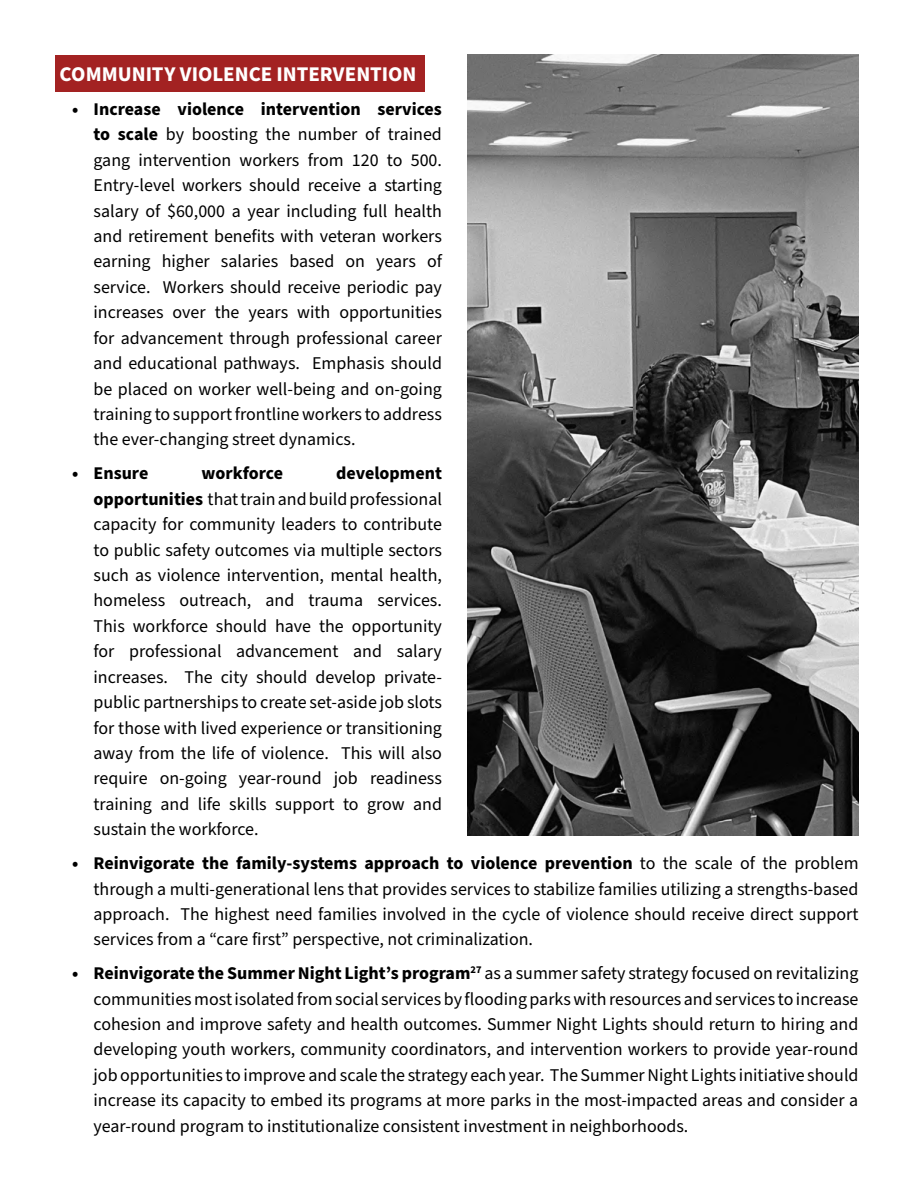
<style>
.page{position:relative;width:918px;height:1188px;background:#fff}
.page>*{position:absolute;margin:0;border:0;box-sizing:border-box;transform-origin:0 0}
.t1{font:700 21px "Source Sans Pro";color:#fff}
.t2{font:18px/25.3px "Source Sans Pro";color:#000;text-align:justify}
.t3{font:700 18px "Source Sans Pro";color:#000}
.s1{font-weight:700}
</style>
<div class="page">
<div style="left:55px;top:55px;width:370px;height:36px;background:#a32222"></div>
<img style="left:468px;top:55px;width:390px;height:780px">
<p class="t1" style="left:60px;top:60px;width:359px">COMMUNITY VIOLENCE INTERVENTION</p>
<p class="t2" style="left:94px;top:97px;width:350px;text-indent:-21px"><span class="s1">• Increase violence intervention services to scale</span> by boosting the number of trained gang intervention workers from 120 to 500.<br>Entry-level workers should receive a starting salary of $60,000 a year including full health and retirement benefits with veteran workers earning higher salaries based on years of service. Workers should receive periodic pay increases over the years with opportunities for advancement through professional career and educational pathways. Emphasis should be placed on worker well-being and on-going training to support frontline workers to address the ever-changing street dynamics.</p>
<p class="t3" style="left:72px;top:461px;width:78px">• Ensure</p>
<p class="t3" style="left:202px;top:461px;width:83px">workforce</p>
<p class="t2" style="left:94px;top:461px;width:350px;text-indent:243px"><span class="s1">development opportunities</span> that train and build professional capacity for community leaders to contribute to public safety outcomes via multiple sectors such as violence intervention, mental health, homeless outreach, and trauma services.<br>This workforce should have the opportunity for professional advancement and salary increases. The city should develop private&shy;public partnerships to create set-aside job slots for those with lived experience or transitioning away from the life of violence. This will also require on-going year-round job readiness training and life skills support to grow and sustain the workforce.</p>
<p class="t2" style="left:94px;top:851px;width:767px;text-indent:-21px"><span class="s1">• Reinvigorate the family-systems approach to violence prevention</span> to the scale of the problem through a multi-generational lens that provides services to stabilize families utilizing a strengths-based approach. The highest need families involved in the cycle of violence should receive direct support services from a “care first” perspective, not criminalization.</p>
<p class="t2" style="left:94px;top:961px;width:767px;text-indent:-21px"><span class="s1">• Reinvigorate the Summer Night Light’s program</span><sup>27</sup> as a summer safety strategy focused on revitalizing communities most isolated from social services by flooding parks with resources and services to increase cohesion and improve safety and health outcomes. Summer Night Lights should return to hiring and developing youth workers, community coordinators, and intervention workers to provide year-round job opportunities to improve and scale the strategy each year. The Summer Night Lights initiative should increase its capacity to embed its programs at more parks in the most-impacted areas and consider a year-round program to institutionalize consistent investment in neighborhoods.</p>
</div>
